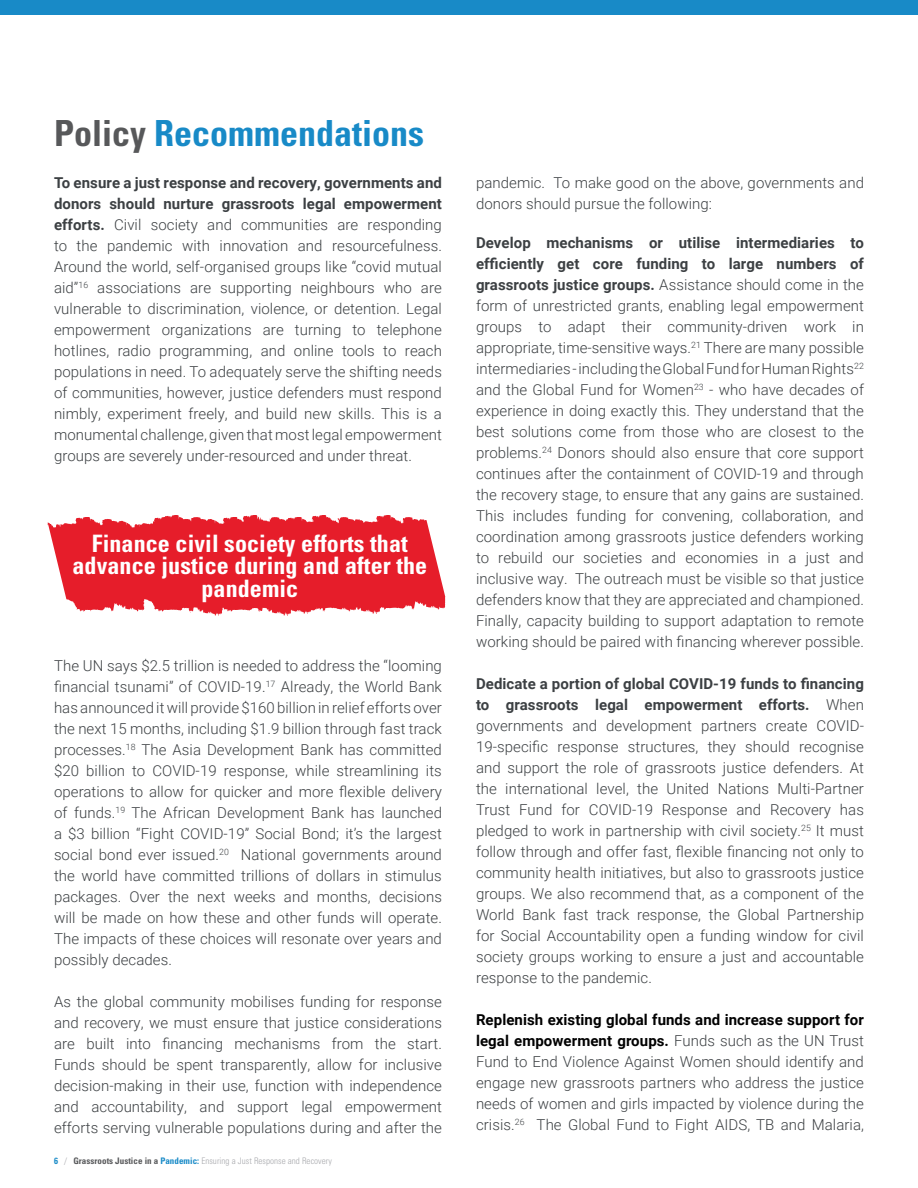
<style>
.page{position:relative;width:918px;height:1188px;background:#fff}
.page>*{position:absolute;margin:0;border:0;box-sizing:border-box;transform-origin:0 0}
.t1{font:700 condensed 36px "Univers LT Std";color:#188ac7}
.t2{font:700 condensed 24px/22.5px "Univers LT Std";letter-spacing:.005em;color:#fff;text-align:center}
.Body_1_1{font:300 15px/21px "Roboto";letter-spacing:.005em;color:#3c4043;text-align:justify}
.t3{font:300 condensed 9px "Univers LT Std";letter-spacing:.005em;color:#a8a9ad}
.s1{color:#57585a}
.s2{font-weight:700}
.s3{font-weight:700;color:#188ac7}
.s4{font-weight:700;color:#57585a}
.s5{font-weight:700;color:#000001}
</style>
<div class="page">
<div style="left:0;top:0;width:918px;height:15px;background:#188ac7"></div>
<svg style="left:48px;top:515px;width:397px;height:101px;background:#e93f4a"></svg>
<h1 class="t1" style="left:54px;top:111px;width:372px"><span class="s1">Policy</span> Recommendations</h1>
<p class="Body_1_1" style="left:54px;top:172px;width:390px"><span class="s2">To ensure a just response and recovery, governments and donors should nurture grassroots legal empowerment efforts.</span> Civil society and communities are responding to the pandemic with innovation and resourcefulness.<br>Around the world, self-organised groups like “covid mutual aid”<sup>16</sup> associations are supporting neighbours who are vulnerable to discrimination, violence, or detention. Legal empowerment organizations are turning to telephone hotlines, radio programming, and online tools to reach populations in need. To adequately serve the shifting needs of communities, however, justice defenders must respond nimbly, experiment freely, and build new skills. This is a monumental challenge, given that most legal empowerment groups are severely under-resourced and under threat.</p>
<h2 class="t2" style="left:72px;top:532px;width:356px">Finance civil society efforts that advance justice during and after the pandemic</h2>
<p class="Body_1_1" style="left:54px;top:655px;width:390px">The UN says $2.5 trillion is needed to address the “looming financial tsunami” of COVID-19.<sup>17</sup> Already, the World Bank has announced it will provide $160 billion in relief efforts over the next 15 months, including $1.9 billion through fast track processes.<sup>18</sup> The Asia Development Bank has committed $20 billion to COVID-19 response, while streamlining its operations to allow for quicker and more flexible delivery of funds.<sup>19</sup> The African Development Bank has launched a $3 billion “Fight COVID-19” Social Bond; it’s the largest social bond ever issued.<sup>20</sup> National governments around the world have committed trillions of dollars in stimulus packages. Over the next weeks and months, decisions will be made on how these and other funds will operate.<br>The impacts of these choices will resonate over years and possibly decades.</p>
<p class="Body_1_1" style="left:54px;top:991px;width:389px">As the global community mobilises funding for response and recovery, we must ensure that justice considerations are built into financing mechanisms from the start.<br>Funds should be spent transparently, allow for inclusive decision-making in their use, function with independence and accountability, and support legal empowerment efforts serving vulnerable populations during and after the</p>
<p class="t3" style="left:54px;top:1155px;width:279px"><span class="s3">6</span> / <span class="s4">Grassroots Justice in a</span> <span class="s3">Pandemic:</span> Ensuring a Just Response and Recovery</p>
<p class="Body_1_1" style="left:476px;top:172px;width:390px">pandemic. To make good on the above, governments and donors should pursue the following:</p>
<p class="Body_1_1" style="left:476px;top:232px;width:390px"><span class="s2">Develop mechanisms or utilise intermediaries to efficiently get core funding to large numbers of grassroots justice groups.</span> Assistance should come in the form of unrestricted grants, enabling legal empowerment groups to adapt their community-driven work in appropriate, time-sensitive ways.<sup>21</sup> There are many possible intermediaries - including the Global Fund for Human Rights<sup>22 </sup>and the Global Fund for Women<sup>23</sup> - who have decades of experience in doing exactly this. They understand that the best solutions come from those who are closest to the problems.<sup>24</sup> Donors should also ensure that core support continues after the containment of COVID-19 and through the recovery stage, to ensure that any gains are sustained.<br>This includes funding for convening, collaboration, and coordination among grassroots justice defenders working to rebuild our societies and economies in a just and inclusive way. The outreach must be visible so that justice defenders know that they are appreciated and championed.<br>Finally, capacity building to support adaptation to remote working should be paired with financing wherever possible.</p>
<p class="Body_1_1" style="left:476px;top:673px;width:390px"><span class="s2">Dedicate a portion of global COVID-19 funds to financing to grassroots legal empowerment efforts.</span> When governments and development partners create COVID-19-specific response structures, they should recognise and support the role of grassroots justice defenders. At the international level, the United Nations Multi-Partner Trust Fund for COVID-19 Response and Recovery has pledged to work in partnership with civil society.<sup>25</sup> It must follow through and offer fast, flexible financing not only to community health initiatives, but also to grassroots justice groups. We also recommend that, as a component of the World Bank fast track response, the Global Partnership for Social Accountability open a funding window for civil society groups working to ensure a just and accountable response to the pandemic.</p>
<p class="Body_1_1" style="left:476px;top:1009px;width:389px"><span class="s5">Replenish existing global funds and increase support for legal empowerment groups.</span> Funds such as the UN Trust Fund to End Violence Against Women should identify and engage new grassroots partners who address the justice needs of women and girls impacted by violence during the crisis.<sup>26</sup> The Global Fund to Fight AIDS, TB and Malaria,</p>
</div>
